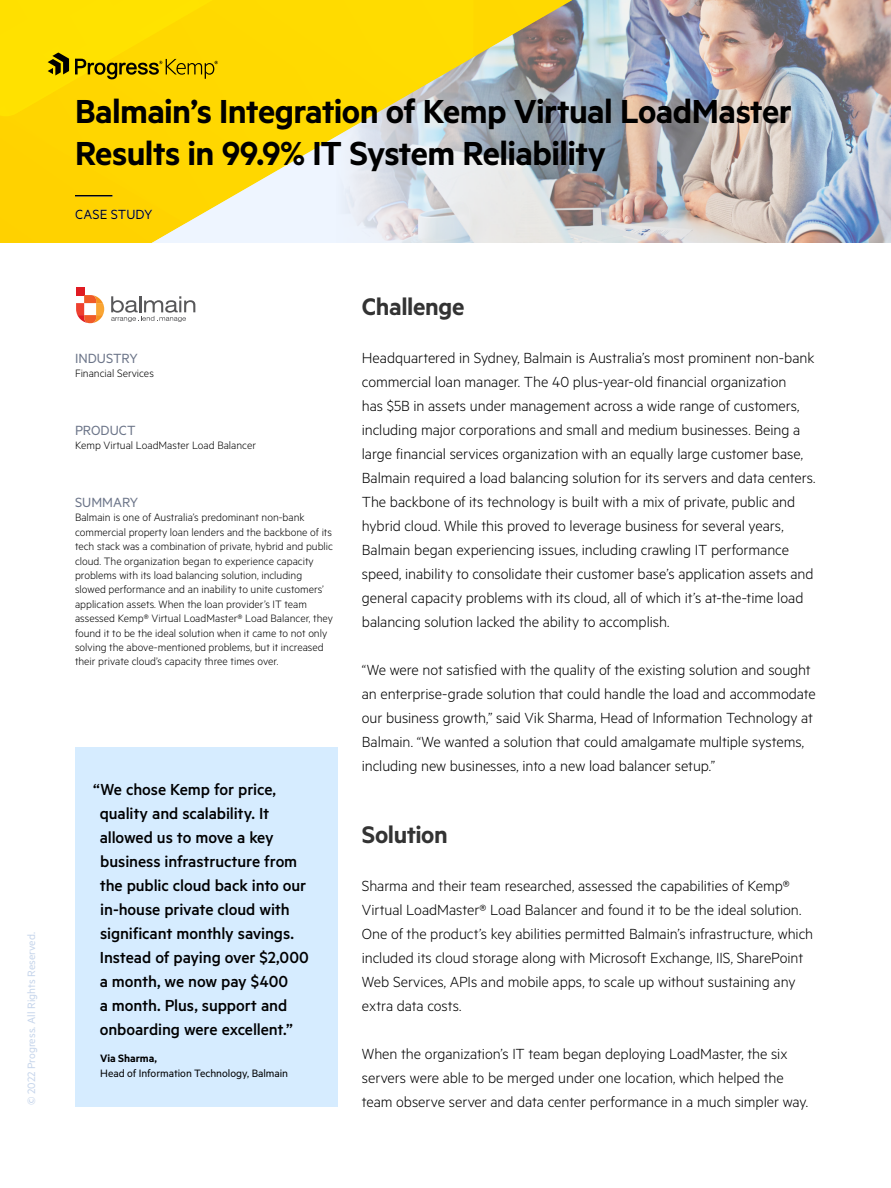
<style>
.page{position:relative;width:891px;height:1188px;background:#fff}
.page>*{position:absolute;margin:0;border:0;box-sizing:border-box;transform-origin:0 0}
.t1{font:600 37.5px/42px "Metric";letter-spacing:-.02em;color:#000}
.Titles_level_1{font:600 27px "Metric";letter-spacing:-.015em;color:#333}
.Quotes_Text{font:500 18px/24px "Metric";letter-spacing:-.005em;color:#000}
.Body_1{font:300 16.5px/24px "Metric";letter-spacing:-.005em;color:#000}
.Side_Bar_Title{font:15px "Metric";color:#6c7589}
.t2{font:15px "Metric";color:#000}
.Side_Bar_Text{font:300 12px/14.4px "Metric";color:#000}
.Quotes_Names{font:12px "Metric";color:#000}
.t3{font:12px "Metric";color:#c6d5eb}
.Quotes_Names-2{font:600 12px "Metric";color:#000}
</style>
<div class="page">
<img style="left:596px;top:0;width:295px;height:243px">
<svg style="left:473px;top:0;width:123px;height:223px;background:#b3b19f"></svg>
<svg style="left:0;top:0;width:473px;height:243px;background:#f3dc57"></svg>
<hr style="left:75px;top:195px;width:37px;height:1px;background:#000">
<svg style="left:0;top:0;width:294px;height:117px;background:#f7d500"></svg>
<div style="left:75px;top:747px;width:263px;height:360px;background:#d6ecff"></div>
<svg style="left:111px;top:296px;width:84px;height:26px"></svg>
<div style="left:76px;top:287px;width:8px;height:8px;background:#e01b22"></div>
<svg style="left:76px;top:295px;width:28px;height:28px"></svg>
<p class="t3" style="left:24px;top:1105px;width:175px;rotate:-90deg">© 2022 Progress. All Rights Reserved.</p>
<h1 class="t1" style="left:75px;top:89px;width:718px">Balmain’s Integration of Kemp Virtual LoadMaster<br>Results in 99.9% IT System Reliability</h1>
<p class="t2" style="left:75px;top:206px;width:79px">CASE STUDY</p>
<p class="Side_Bar_Title" style="left:75px;top:350px;width:64px">INDUSTRY</p>
<p class="Side_Bar_Text" style="left:75px;top:366px;width:80px">Financial Services</p>
<p class="Side_Bar_Title" style="left:75px;top:422px;width:62px">PRODUCT</p>
<p class="Side_Bar_Text" style="left:75px;top:438px;width:183px">Kemp Virtual LoadMaster Load Balancer</p>
<p class="Side_Bar_Title" style="left:75px;top:494px;width:65px">SUMMARY</p>
<p class="Side_Bar_Text" style="left:75px;top:510px;width:260px">Balmain is one of Australia’s predominant non-bank commercial property loan lenders and the backbone of its tech stack was a combination of private, hybrid and public cloud. The organization began to experience capacity problems with its load balancing solution, including slowed performance and an inability to unite customers’ application assets. When the loan provider’s IT team assessed Kemp® Virtual LoadMaster® Load Balancer, they found it to be the ideal solution when it came to not only solving the above-mentioned problems, but it increased their private cloud’s capacity three times over.</p>
<p class="Quotes_Text" style="left:100px;top:777px;width:211px;text-indent:-6px">“We chose Kemp for price, quality and scalability. It allowed us to move a key business infrastructure from the public cloud back into our in-house private cloud with significant monthly savings.<br>Instead of paying over $2,000 a month, we now pay $400<br>a month. Plus, support and onboarding were excellent.”</p>
<p class="Quotes_Names-2" style="left:100px;top:1051px;width:59px">Via Sharma,</p>
<p class="Quotes_Names" style="left:100px;top:1066px;width:189px">Head of Information Technology, Balmain</p>
<h2 class="Titles_level_1" style="left:362px;top:291px;width:104px">Challenge</h2>
<p class="Body_1" style="left:362px;top:345px;width:455px">Headquartered in Sydney, Balmain is Australia’s most prominent non-bank commercial loan manager. The 40 plus-year-old financial organization<br>has $5B in assets under management across a wide range of customers, including major corporations and small and medium businesses. Being a large financial services organization with an equally large customer base, Balmain required a load balancing solution for its servers and data centers.<br>The backbone of its technology is built with a mix of private, public and hybrid cloud. While this proved to leverage business for several years, Balmain began experiencing issues, including crawling IT performance speed, inability to consolidate their customer base’s application assets and general capacity problems with its cloud, all of which it’s at-the-time load balancing solution lacked the ability to accomplish.</p>
<p class="Body_1" style="left:362px;top:657px;width:455px">“We were not satisfied with the quality of the existing solution and sought an enterprise-grade solution that could handle the load and accommodate our business growth,” said Vik Sharma, Head of Information Technology at Balmain. “We wanted a solution that could amalgamate multiple systems, including new businesses, into a new load balancer setup.”</p>
<h2 class="Titles_level_1" style="left:362px;top:819px;width:87px">Solution</h2>
<p class="Body_1" style="left:362px;top:873px;width:453px">Sharma and their team researched, assessed the capabilities of Kemp® Virtual LoadMaster® Load Balancer and found it to be the ideal solution.<br>One of the product’s key abilities permitted Balmain’s infrastructure, which included its cloud storage along with Microsoft Exchange, IIS, SharePoint Web Services, APIs and mobile apps, to scale up without sustaining any extra data costs.</p>
<p class="Body_1" style="left:362px;top:1041px;width:448px">When the organization’s IT team began deploying LoadMaster, the six servers were able to be merged under one location, which helped the team observe server and data center performance in a much simpler way.</p>
</div>
